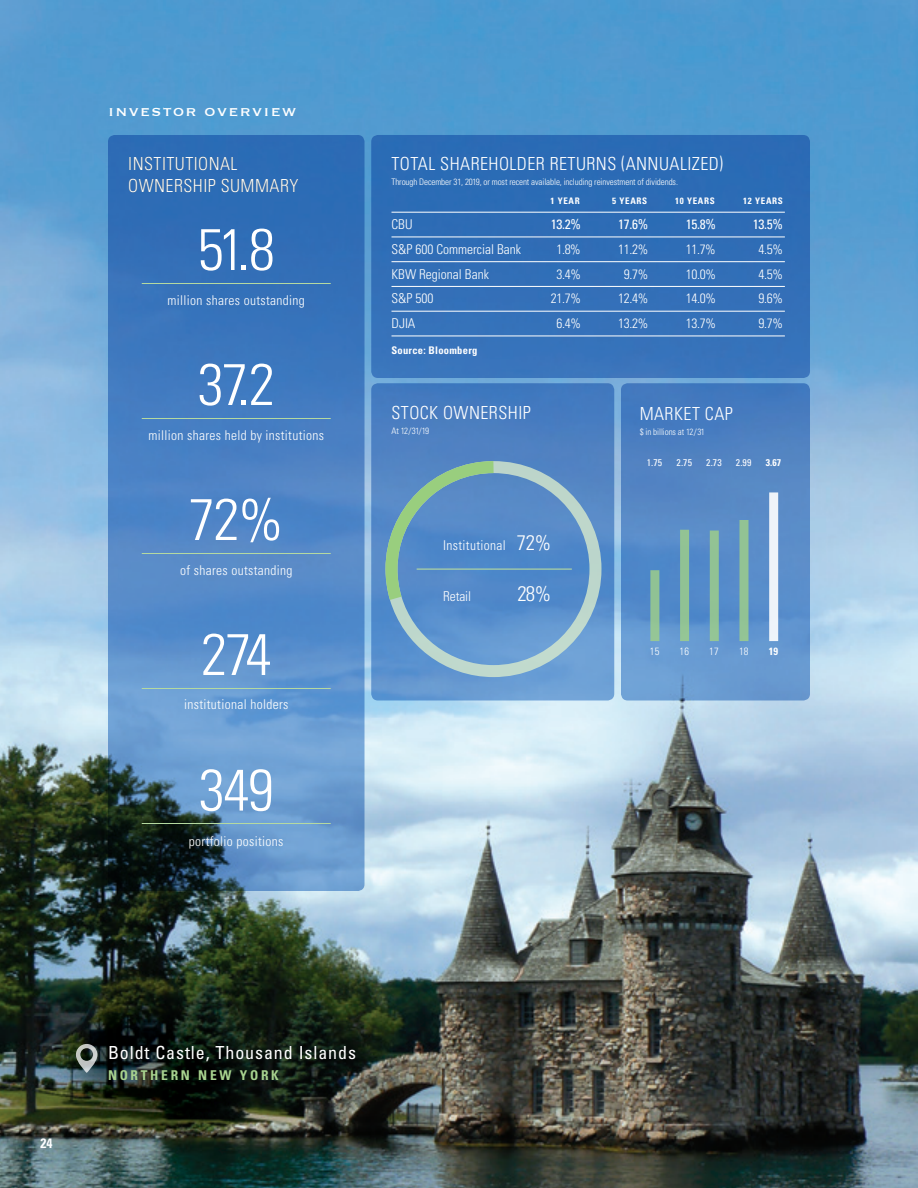
<style>
.page{position:relative;width:918px;height:1188px;background:#fff}
.page>*{position:absolute;margin:0;border:0;box-sizing:border-box;transform-origin:0 0}
.t1{font:300 condensed 58.5px "Univers";letter-spacing:-.025em;color:#fff}
.t2{font:300 condensed 21px "Univers";color:#fff}
.t3{font:300 condensed 18px/22.5px "Univers";letter-spacing:.025em;color:#fff}
.t4{font:condensed 18px "Univers";letter-spacing:.05em;color:#fff}
.t5{font:18px "Copperplate";letter-spacing:.075em;color:#fff}
.t6{font:300 condensed 13.5px "Univers";letter-spacing:.025em;color:#fff}
.t7{font:300 condensed 13.5px "Univers";color:#fff}
.t8{font:condensed 13.5px "Univers";letter-spacing:-.025em;color:#fff}
.t9{font:700 condensed 13.5px "Univers";letter-spacing:.2em;color:#a8d38f}
.t10{font:700 condensed 13.5px "Univers";color:#fff}
.t11{font:700 condensed 10.5px "Univers";letter-spacing:.025em;color:#fff}
.t12{font:300 condensed 10.5px "Univers";letter-spacing:.025em;color:#fff}
.t13{font:condensed 9.75px "Univers";letter-spacing:.01em;color:#fff}
.t14{font:700 condensed 9.75px "Univers";color:#fff}
.t15{font:300 condensed 9px "Univers";letter-spacing:-.01em;color:#fff}
.t16{font:700 condensed 9px "Univers";letter-spacing:.075em;color:#fff}
.s1{font-size:21px}
</style>
<div class="page">
<img style="left:0;top:0;width:918px;height:1188px">
<svg style="left:76px;top:1044px;width:22px;height:29px"></svg>
<svg style="left:108px;top:135px;width:256px;height:756px;background:#497ebb"></svg>
<div style="left:371px;top:135px;width:439px;height:243px;background:#306db6;border-radius:7px"></div>
<svg style="left:371px;top:383px;width:243px;height:317px;background:#5085c5"></svg>
<svg style="left:621px;top:383px;width:189px;height:317px;background:#578ac7"></svg>
<hr style="left:392px;top:212px;width:393px;height:1px;background:#fff">
<hr style="left:392px;top:237px;width:393px;height:1px;background:#fff">
<hr style="left:392px;top:261px;width:393px;height:1px;background:#fff">
<hr style="left:392px;top:286px;width:393px;height:1px;background:#fff">
<hr style="left:392px;top:311px;width:393px;height:1px;background:#fff">
<hr style="left:392px;top:336px;width:393px;height:1px;background:#fff">
<hr style="left:142px;top:283px;width:189px;height:1px;background:#b5d9a0">
<hr style="left:142px;top:418px;width:189px;height:1px;background:#b5d9a0">
<hr style="left:142px;top:553px;width:189px;height:1px;background:#b5d9a0">
<hr style="left:142px;top:688px;width:189px;height:1px;background:#b5d9a0">
<hr style="left:142px;top:823px;width:189px;height:1px;background:#b5d9a0">
<div style="left:769px;top:492px;width:9px;height:149px;background:#eef3f9"></div>
<div style="left:739px;top:520px;width:9px;height:121px;background:#92c394"></div>
<div style="left:710px;top:531px;width:9px;height:110px;background:#91c294"></div>
<div style="left:680px;top:530px;width:9px;height:111px;background:#90c294"></div>
<div style="left:650px;top:570px;width:9px;height:71px;background:#91c294"></div>
<svg style="left:384px;top:460px;width:219px;height:219px;background:#6b9ccc"></svg>
<svg style="left:380px;top:455px;width:126px;height:158px;background:#5d92bf"></svg>
<hr style="left:417px;top:569px;width:155px;height:1px;background:#b5d9a0">
<p class="t5" style="left:108px;top:99px;width:190px">investor overview</p>
<p class="t3" style="left:128px;top:152px;width:172px">INSTITUTIONAL<br>OWNERSHIP SUMMARY</p>
<p class="t1" style="left:198px;top:214px;width:79px">51.8</p>
<p class="t6" style="left:168px;top:292px;width:139px">million shares outstanding</p>
<p class="t1" style="left:198px;top:349px;width:79px">37.2</p>
<p class="t6" style="left:148px;top:427px;width:177px">million shares held by institutions</p>
<p class="t1" style="left:189px;top:484px;width:96px">72%</p>
<p class="t6" style="left:180px;top:562px;width:114px">of shares outstanding</p>
<p class="t1" style="left:201px;top:619px;width:72px">274</p>
<p class="t6" style="left:184px;top:697px;width:106px">institutional holders</p>
<p class="t1" style="left:199px;top:755px;width:76px">349</p>
<p class="t6" style="left:189px;top:833px;width:96px">portfolio positions</p>
<p class="t3" style="left:392px;top:152px;width:333px">TOTAL SHAREHOLDER RETURNS (ANNUALIZED)</p>
<p class="t15" style="left:392px;top:176px;width:288px">Through December 31, 2019, or most recent available, including reinvestment of dividends.</p>
<p class="t16" style="left:550px;top:196px;width:31px">1 YEAR</p>
<p class="t16" style="left:612px;top:196px;width:37px">5 YEARS</p>
<p class="t16" style="left:675px;top:196px;width:41px">10 YEARS</p>
<p class="t16" style="left:743px;top:196px;width:41px">12 YEARS</p>
<p class="t6" style="left:392px;top:216px;width:23px">CBU</p>
<p class="t8" style="left:551px;top:216px;width:32px">13.2%</p>
<p class="t8" style="left:618px;top:216px;width:32px">17.6%</p>
<p class="t8" style="left:686px;top:216px;width:32px">15.8%</p>
<p class="t8" style="left:753px;top:216px;width:32px">13.5%</p>
<p class="t7" style="left:392px;top:241px;width:131px">S&amp;P 600 Commercial Bank</p>
<p class="t6" style="left:556px;top:241px;width:26px">1.8%</p>
<p class="t6" style="left:618px;top:241px;width:32px">11.2%</p>
<p class="t6" style="left:686px;top:241px;width:32px">11.7%</p>
<p class="t6" style="left:759px;top:241px;width:26px">4.5%</p>
<p class="t7" style="left:392px;top:266px;width:99px">KBW Regional Bank</p>
<p class="t6" style="left:556px;top:266px;width:26px">3.4%</p>
<p class="t6" style="left:624px;top:266px;width:26px">9.7%</p>
<p class="t6" style="left:686px;top:266px;width:32px">10.0%</p>
<p class="t6" style="left:759px;top:266px;width:26px">4.5%</p>
<p class="t6" style="left:392px;top:291px;width:43px">S&amp;P 500</p>
<p class="t6" style="left:551px;top:291px;width:32px">21.7%</p>
<p class="t6" style="left:618px;top:291px;width:32px">12.4%</p>
<p class="t6" style="left:686px;top:291px;width:32px">14.0%</p>
<p class="t6" style="left:759px;top:291px;width:26px">9.6%</p>
<p class="t6" style="left:392px;top:315px;width:26px">DJIA</p>
<p class="t6" style="left:556px;top:315px;width:26px">6.4%</p>
<p class="t6" style="left:618px;top:315px;width:32px">13.2%</p>
<p class="t6" style="left:686px;top:315px;width:32px">13.7%</p>
<p class="t6" style="left:759px;top:315px;width:26px">9.7%</p>
<p class="t11" style="left:392px;top:344px;width:87px">Source: Bloomberg</p>
<p class="t3" style="left:392px;top:402px;width:141px">STOCK OWNERSHIP</p>
<p class="t15" style="left:392px;top:426px;width:39px">At 12/31/19</p>
<p class="t6" style="left:443px;top:537px;width:110px">Institutional <span class="s1">72%</span></p>
<p class="t6" style="left:443px;top:588px;width:29px">Retail</p>
<p class="t2" style="left:518px;top:581px;width:35px">28%</p>
<p class="t3" style="left:640px;top:402px;width:95px">MARKET CAP</p>
<p class="t15" style="left:640px;top:426px;width:67px">$ in billions at 12/31</p>
<p class="t13" style="left:647px;top:457px;width:17px">1.75</p>
<p class="t13" style="left:677px;top:457px;width:17px">2.75</p>
<p class="t13" style="left:706px;top:457px;width:17px">2.73</p>
<p class="t13" style="left:736px;top:457px;width:17px">2.99</p>
<p class="t14" style="left:766px;top:457px;width:17px">3.67</p>
<p class="t12" style="left:650px;top:645px;width:11px">15</p>
<p class="t12" style="left:680px;top:645px;width:11px">16</p>
<p class="t12" style="left:709px;top:645px;width:11px">17</p>
<p class="t12" style="left:739px;top:645px;width:11px">18</p>
<p class="t11" style="left:769px;top:645px;width:11px">19</p>
<p class="t10" style="left:40px;top:1134px;width:13px">24</p>
<p class="t4" style="left:108px;top:1041px;width:250px">Boldt Castle, Thousand Islands</p>
<p class="t9" style="left:108px;top:1067px;width:172px">NORTHERN NEW YORK</p>
</div>
